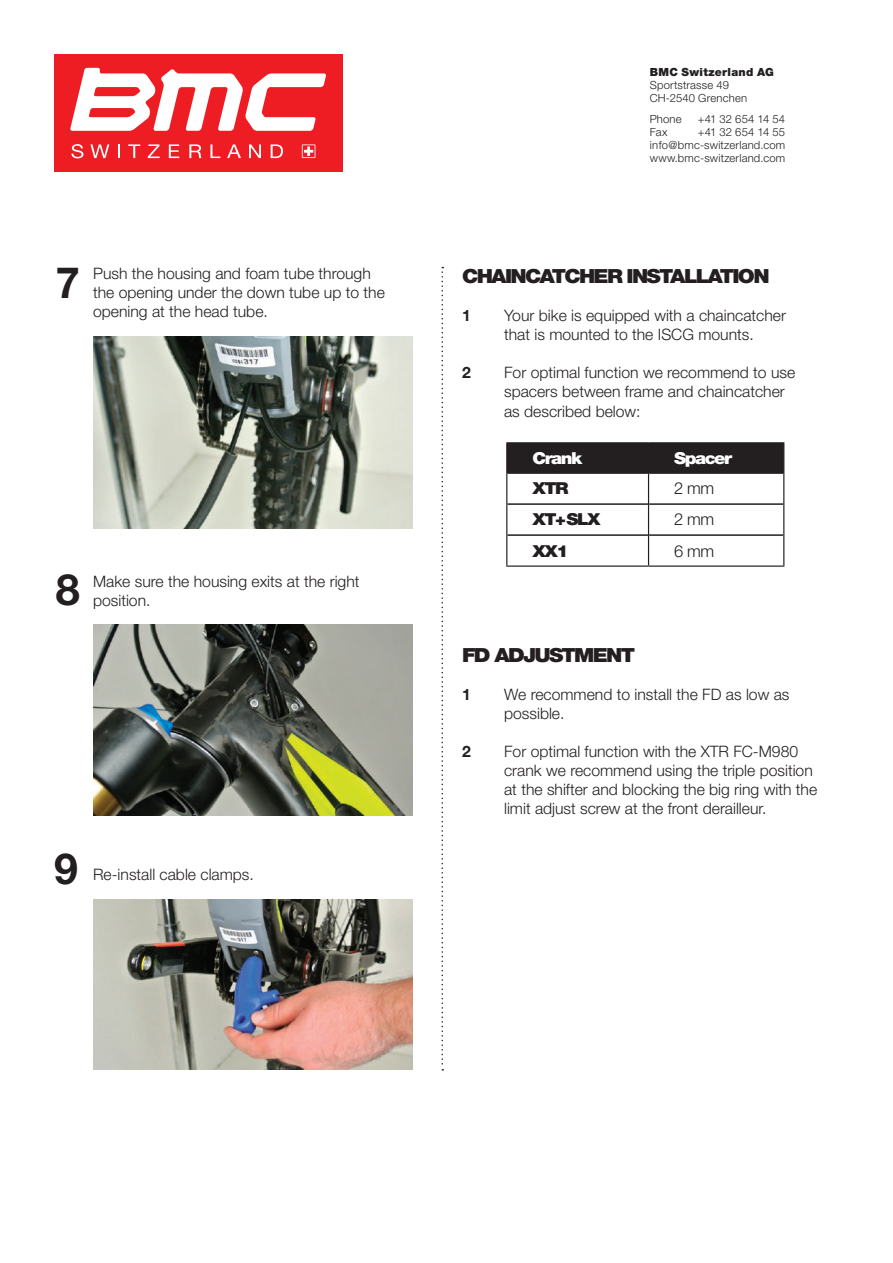
<style>
.page{position:relative;width:893px;height:1263px;background:#fff}
.page>*{position:absolute;margin:0;border:0;box-sizing:border-box;transform-origin:0 0}
.t1{font:700 43.2px "Helvetica Neue LT Pro";color:#231f20}
.t2{font:700 42.9px "Helvetica Neue LT Pro";color:#231f20}
.t3{font:900 19.5px "Helvetica Neue LT Pro";letter-spacing:-.08em;color:#231f20;scale:1.1 1}
.t4{font:900 16.5px "Helvetica Neue LT Pro";color:#231f20;scale:1.1 1}
.t5{font:900 16.5px "Helvetica Neue LT Pro";letter-spacing:-.08em;color:#fff;scale:1.1 1}
.t6{font:300 16.5px "Helvetica Neue LT Pro";color:#231f20}
.t7{font:300 15.75px/18.9px "Helvetica Neue LT Pro";color:#231f20}
.t8{font:700 15.75px "Helvetica Neue LT Pro";color:#231f20}
.t9{font:300 11.25px/12.8px "Helvetica Neue LT Pro";letter-spacing:.015em;color:#231f20}
.t10{font:900 11.25px "Helvetica Neue LT Pro";letter-spacing:.025em;color:#231f20}
</style>
<div class="page">
<div style="left:54px;top:54px;width:288px;height:118px;background:#ee1d23"></div>
<svg style="left:302px;top:144px;width:13px;height:14px"></svg>
<svg style="left:70px;top:68px;width:256px;height:63px"></svg>
<svg style="left:71px;top:144px;width:12px;height:14px"></svg>
<svg style="left:90px;top:144px;width:19px;height:14px"></svg>
<svg style="left:118px;top:144px;width:2px;height:14px"></svg>
<svg style="left:128px;top:144px;width:12px;height:14px"></svg>
<svg style="left:148px;top:144px;width:12px;height:14px"></svg>
<svg style="left:169px;top:144px;width:10px;height:14px"></svg>
<svg style="left:189px;top:144px;width:13px;height:14px"></svg>
<svg style="left:210px;top:144px;width:10px;height:14px"></svg>
<svg style="left:227px;top:144px;width:14px;height:14px"></svg>
<svg style="left:249px;top:144px;width:12px;height:14px"></svg>
<svg style="left:271px;top:144px;width:12px;height:14px"></svg>
<div style="left:507px;top:443px;width:276px;height:29px;background:#231f20"></div>
<hr style="left:507px;top:503px;width:141px;height:2px;background:#231f20">
<hr style="left:649px;top:503px;width:134px;height:2px;background:#231f20">
<hr style="left:507px;top:534px;width:141px;height:2px;background:#231f20">
<hr style="left:649px;top:534px;width:134px;height:2px;background:#231f20">
<hr style="left:507px;top:472px;width:141px;height:2px;background:#231f20">
<hr style="left:649px;top:472px;width:134px;height:2px;background:#231f20">
<hr style="left:506px;top:442px;width:142px;height:1px;background:#231f20">
<hr style="left:506px;top:443px;width:1px;height:30px;background:#231f20">
<hr style="left:648px;top:442px;width:136px;height:1px;background:#231f20">
<hr style="left:648px;top:443px;width:1px;height:30px;background:#231f20">
<hr style="left:783px;top:443px;width:1px;height:30px;background:#231f20">
<hr style="left:506px;top:473px;width:1px;height:31px;background:#231f20">
<hr style="left:648px;top:473px;width:1px;height:31px;background:#231f20">
<hr style="left:783px;top:473px;width:1px;height:31px;background:#231f20">
<hr style="left:506px;top:504px;width:1px;height:31px;background:#231f20">
<hr style="left:648px;top:504px;width:1px;height:31px;background:#231f20">
<hr style="left:783px;top:504px;width:1px;height:31px;background:#231f20">
<hr style="left:506px;top:535px;width:1px;height:30px;background:#231f20">
<hr style="left:648px;top:535px;width:1px;height:30px;background:#231f20">
<hr style="left:783px;top:535px;width:1px;height:30px;background:#231f20">
<hr style="left:506px;top:565px;width:142px;height:2px;background:#231f20">
<hr style="left:648px;top:565px;width:136px;height:2px;background:#231f20">
<img style="left:94px;top:337px;width:318px;height:191px">
<img style="left:94px;top:624px;width:318px;height:191px">
<svg style="left:441px;top:267px;width:2px;height:803px"></svg>
<img style="left:94px;top:899px;width:318px;height:170px">
<h1 class="t1" style="left:56px;top:255px;width:26px">7</h1>
<p class="t7" style="left:93px;top:264px;width:293px">Push the housing and foam tube through the opening under the down tube up to the opening at the head tube.</p>
<h1 class="t1" style="left:56px;top:562px;width:26px">8</h1>
<p class="t7" style="left:93px;top:571px;width:268px">Make sure the housing exits at the right position.</p>
<h2 class="t2" style="left:54px;top:842px;width:25px">9</h2>
<p class="t7" style="left:93px;top:865px;width:162px">Re-install cable clamps.</p>
<p class="t10" style="left:650px;top:65px;width:126px">BMC SWITZERLAND AG</p>
<p class="t9" style="left:650px;top:78px;width:99px">Sportstrasse 49<br>CH-2540 Grenchen</p>
<p class="t9" style="left:650px;top:113px;width:33px">Phone</p>
<p class="t9" style="left:698px;top:113px;width:89px">+41 32 654 14 54</p>
<p class="t9" style="left:650px;top:125px;width:19px">Fax</p>
<p class="t9" style="left:650px;top:125px;width:137px;text-align:justify;text-indent:48px">+41 32 654 14 55 info@bmc-switzerland.com www.bmc-switzerland.com</p>
<p class="t3" style="left:462px;top:264px;width:281px">CHAINCATCH ER INSTALLATION</p>
<p class="t8" style="left:462px;top:306px;width:10px">1</p>
<p class="t7" style="left:504px;top:306px;width:283px">Your bike is equipped with a chaincatcher that is mounted to the ISCG mounts.</p>
<p class="t8" style="left:462px;top:362px;width:10px">2</p>
<p class="t7" style="left:504px;top:362px;width:293px;line-height:19.4px">For optimal function we recommend to use spacers between frame and chaincatcher as described below:</p>
<p class="t5" style="left:532px;top:448px;width:47px">CRANK</p>
<p class="t5" style="left:674px;top:448px;width:55px">SPACER</p>
<p class="t4" style="left:532px;top:479px;width:12px">XTR</p>
<p class="t6" style="left:674px;top:478px;width:42px">2 mm</p>
<p class="t4" style="left:532px;top:510px;width:53px">XT+SLX</p>
<p class="t6" style="left:674px;top:509px;width:42px">2 mm</p>
<p class="t4" style="left:532px;top:541px;width:34px">XX1</p>
<p class="t6" style="left:674px;top:540px;width:42px">6 mm</p>
<p class="t3" style="left:462px;top:643px;width:159px">FD ADJUSTMENT</p>
<p class="t8" style="left:462px;top:685px;width:10px">1</p>
<p class="t7" style="left:504px;top:685px;width:287px">We recommend to install the FD as low as possible.</p>
<p class="t8" style="left:462px;top:741px;width:10px">2</p>
<p class="t7" style="left:504px;top:742px;width:315px">For optimal function with the XTR FC-M980 crank we recommend using the triple position at the shifter and blocking the big ring with the limit adjust screw at the front derailleur.</p>
</div>
